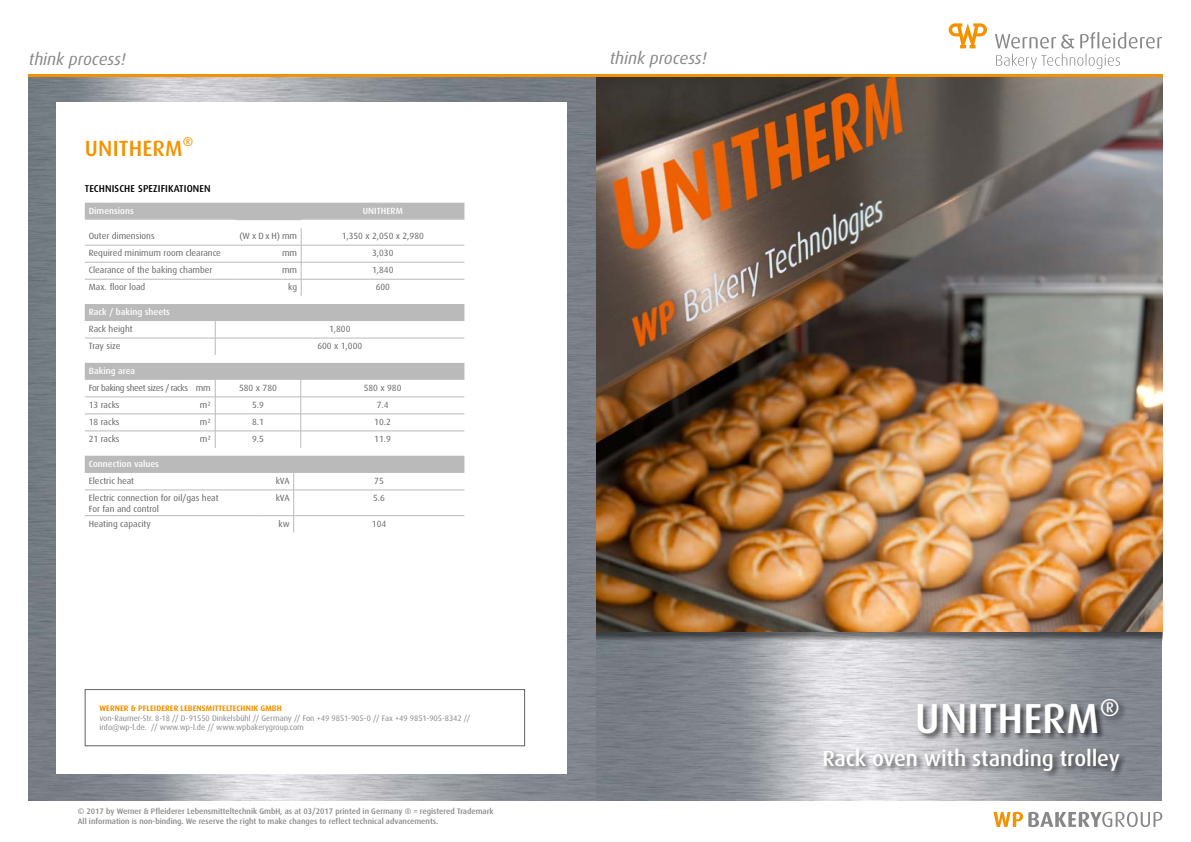
<style>
.page{position:relative;width:1191px;height:842px;background:#fff}
.page>*{position:absolute;margin:0;border:0;box-sizing:border-box;transform-origin:0 0}
.t1{font:500 42px "Dax Pro";letter-spacing:.005em;color:#fff}
.t2{font:500 22px "Dax Pro";letter-spacing:-.005em;color:#fff}
.t3{font:500 22px "Dax Pro";letter-spacing:.01em;color:#f39200}
.t4{font:italic 16.8px "Dax Pro";color:#878787}
.t5{font:500 12.8px "Dax Pro";color:#f39200}
.t6{font:500 10px "Dax Pro";letter-spacing:.01em;color:#000}
.t7{font:9px/10.8px "Dax Pro";color:#646363}
.t8{font:500 9px "Dax Pro";color:#fff}
.t9{font:9px "Dax Pro";letter-spacing:-.04em;color:#646363}
.t10{font:500 8px/9.6px "Dax Pro";color:#878787}
.t11{font:8px/9.6px "Dax Pro";color:#878787}
.t12{font:700 8px "Dax Pro";letter-spacing:.01em;color:#f39200}
</style>
<div class="page">
<img style="left:28px;top:77px;width:1134px;height:724px">
<svg style="left:993px;top:812px;width:169px;height:15px"></svg>
<img style="left:596px;top:77px;width:566px;height:555px">
<hr style="left:595px;top:74px;width:567px;height:3px;background:#f39200">
<div style="left:57px;top:102px;width:510px;height:672px;background:#fff"></div>
<hr style="left:28px;top:74px;width:567px;height:3px;background:#f39200">
<svg style="left:948px;top:23px;width:39px;height:25px"></svg>
<svg style="left:995px;top:32px;width:167px;height:37px"></svg>
<div style="left:85px;top:689px;width:440px;height:57px;border:1px solid #646363"></div>
<div style="left:85px;top:203px;width:379px;height:17px;background:#bababa"></div>
<hr style="left:85px;top:245px;width:150px;height:1px;background:#bababa">
<hr style="left:301px;top:245px;width:163px;height:1px;background:#bababa">
<hr style="left:85px;top:262px;width:150px;height:1px;background:#bababa">
<hr style="left:301px;top:262px;width:163px;height:1px;background:#bababa">
<hr style="left:85px;top:279px;width:150px;height:1px;background:#bababa">
<hr style="left:301px;top:279px;width:163px;height:1px;background:#bababa">
<hr style="left:235px;top:219px;width:66px;height:1px;background:#bababa">
<hr style="left:235px;top:245px;width:66px;height:1px;background:#bababa">
<hr style="left:235px;top:262px;width:66px;height:1px;background:#bababa">
<hr style="left:235px;top:279px;width:66px;height:1px;background:#bababa">
<svg style="left:301px;top:228px;width:1px;height:68px"></svg>
<svg style="left:85px;top:304px;width:379px;height:51px"></svg>
<svg style="left:85px;top:363px;width:379px;height:85px"></svg>
<hr style="left:85px;top:397px;width:130px;height:1px;background:#bababa">
<hr style="left:215px;top:397px;width:86px;height:1px;background:#bababa">
<hr style="left:301px;top:397px;width:163px;height:1px;background:#bababa">
<hr style="left:85px;top:414px;width:130px;height:1px;background:#bababa">
<hr style="left:215px;top:414px;width:86px;height:1px;background:#bababa">
<hr style="left:301px;top:414px;width:163px;height:1px;background:#bababa">
<hr style="left:85px;top:431px;width:130px;height:1px;background:#bababa">
<hr style="left:215px;top:431px;width:86px;height:1px;background:#bababa">
<hr style="left:301px;top:431px;width:163px;height:1px;background:#bababa">
<svg style="left:85px;top:456px;width:379px;height:77px"></svg>
<hr style="left:85px;top:490px;width:172px;height:1px;background:#bababa">
<hr style="left:294px;top:490px;width:170px;height:1px;background:#bababa">
<hr style="left:85px;top:515px;width:172px;height:1px;background:#bababa">
<hr style="left:294px;top:515px;width:170px;height:1px;background:#bababa">
<div style="left:822px;top:698px;width:304px;height:80px;background:#000;opacity:.6"></div>
<h3 class="t4" style="left:29px;top:48px;width:98px">think process!</h3>
<h3 class="t4" style="left:610px;top:48px;width:98px">think process!</h3>
<h2 class="t3" style="left:85px;top:134px;width:99px">UNITHERM</h2>
<h3 class="t5" style="left:183px;top:133px;width:12px">®</h3>
<p class="t6" style="left:85px;top:182px;width:127px">TECHNISCHE SPEZIFIKATIONEN</p>
<p class="t8" style="left:89px;top:205px;width:46px">Dimensions</p>
<p class="t8" style="left:363px;top:205px;width:42px">UNITHERM</p>
<p class="t7" style="left:89px;top:230px;width:67px">Outer dimensions</p>
<p class="t7" style="left:239px;top:230px;width:59px">(W x D x H) mm</p>
<p class="t7" style="left:342px;top:230px;width:84px">1,350 x 2,050 x 2,980</p>
<p class="t7" style="left:89px;top:247px;width:134px">Required minimum room clearance</p>
<p class="t7" style="left:282px;top:247px;width:17px">mm</p>
<p class="t7" style="left:372px;top:247px;width:23px">3,030</p>
<p class="t7" style="left:89px;top:264px;width:125px">Clearance of the baking chamber</p>
<p class="t7" style="left:282px;top:264px;width:17px">mm</p>
<p class="t7" style="left:372px;top:264px;width:23px">1,840</p>
<p class="t7" style="left:89px;top:281px;width:58px">Max. floor load</p>
<p class="t7" style="left:288px;top:281px;width:10px">kg</p>
<p class="t7" style="left:376px;top:281px;width:16px">600</p>
<p class="t8" style="left:89px;top:306px;width:83px">Rack / baking sheets</p>
<p class="t7" style="left:89px;top:323px;width:45px">Rack height</p>
<p class="t7" style="left:329px;top:323px;width:23px">1,800</p>
<p class="t7" style="left:89px;top:340px;width:33px">Tray size</p>
<p class="t7" style="left:317px;top:340px;width:46px">600 x 1,000</p>
<p class="t8" style="left:89px;top:365px;width:48px">Baking area</p>
<p class="t9" style="left:89px;top:382px;width:123px">For baking sheet sizes / racks mm</p>
<p class="t7" style="left:239px;top:382px;width:39px">580 x 780</p>
<p class="t7" style="left:364px;top:382px;width:39px">580 x 980</p>
<p class="t7" style="left:89px;top:399px;width:32px">13 racks</p>
<p class="t7" style="left:200px;top:399px;width:12px">m²</p>
<p class="t7" style="left:252px;top:399px;width:13px">5.9</p>
<p class="t7" style="left:377px;top:399px;width:13px">7.4</p>
<p class="t7" style="left:89px;top:416px;width:32px">18 racks</p>
<p class="t7" style="left:200px;top:416px;width:12px">m²</p>
<p class="t7" style="left:252px;top:416px;width:13px">8.1</p>
<p class="t7" style="left:374px;top:416px;width:18px">10.2</p>
<p class="t7" style="left:89px;top:433px;width:32px">21 racks</p>
<p class="t7" style="left:200px;top:433px;width:12px">m²</p>
<p class="t7" style="left:252px;top:433px;width:13px">9.5</p>
<p class="t7" style="left:374px;top:433px;width:18px">11.9</p>
<p class="t8" style="left:89px;top:458px;width:72px">Connection values</p>
<p class="t7" style="left:89px;top:475px;width:47px">Electric heat</p>
<p class="t7" style="left:276px;top:475px;width:16px">kVA</p>
<p class="t7" style="left:374px;top:475px;width:11px">75</p>
<p class="t7" style="left:89px;top:492px;width:131px">Electric connection for oil/gas heat<br>For fan and control</p>
<p class="t7" style="left:276px;top:492px;width:16px">kVA</p>
<p class="t7" style="left:373px;top:492px;width:13px">5.6</p>
<p class="t7" style="left:89px;top:518px;width:64px">Heating capacity</p>
<p class="t7" style="left:278px;top:518px;width:13px">kw</p>
<p class="t7" style="left:372px;top:518px;width:16px">104</p>
<p class="t12" style="left:99px;top:703px;width:184px">WERNER &amp; PFLEIDERER LEBENSMITTELTECHNIK GMBH</p>
<p class="t11" style="left:99px;top:713px;width:372px">von-Raumer-Str. 8-18 // D-91550 Dinkelsbühl // Germany // Fon +49 9851-905-0 // Fax +49 9851-905-8342 // info@wp-l.de. // www.wp-l.de // www.wpbakerygroup.com</p>
<p class="t10" style="left:78px;top:806px;width:417px">© 2017 by Werner &amp; Pfleiderer Lebensmitteltechnik GmbH, as at 03/2017 printed in Germany ® = registered Trademark<br>All information is non-binding. We reserve the right to make changes to reflect technical advancements.</p>
<h1 class="t1" style="left:915px;top:692px;width:206px">UNITHERM<sup>®</sup></h1>
<h2 class="t2" style="left:822px;top:744px;width:299px">Rack oven with standing trolley</h2>
</div>
